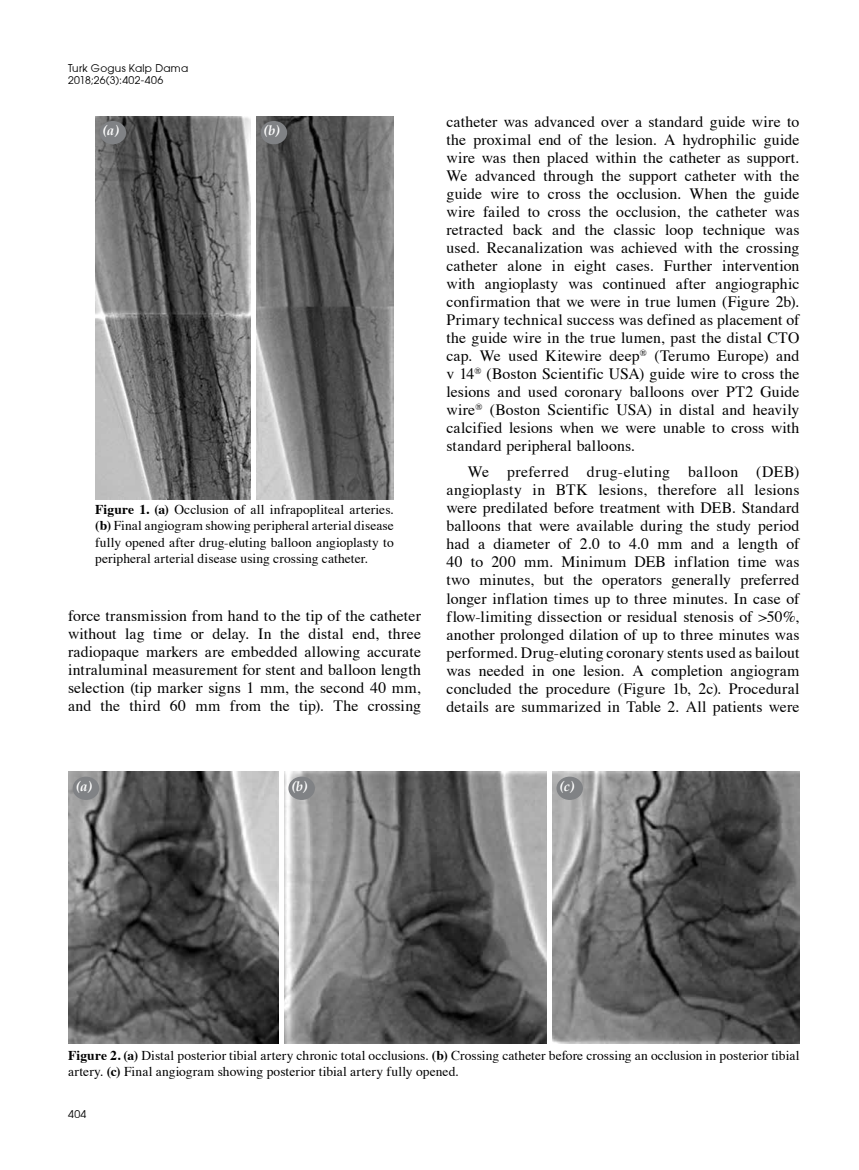
<style>
.page{position:relative;width:859px;height:1170px;background:#fff}
.page>*{position:absolute;margin:0;border:0;box-sizing:border-box;transform-origin:0 0}
.t1{font:15.75px/18px "Times";letter-spacing:.01em;color:#000;text-align:justify}
.t2{font:13.5px/16.5px "Times";letter-spacing:.005em;color:#000;text-align:justify}
.t3{font:italic 700 13.5px "Palatino";color:#fff}
.t4{font:10.5px/12.6px "Avant Garde";letter-spacing:.035em;color:#000}
.s1{font-weight:700}
</style>
<div class="page">
<img style="left:95px;top:116px;width:299px;height:383px">
<hr style="left:252px;top:115px;width:4px;height:385px;background:#fff">
<div style="left:100px;top:121px;width:26px;height:23px;background:#808285;border-radius:50%"></div>
<div style="left:261px;top:121px;width:26px;height:23px;background:#808285;border-radius:50%"></div>
<img style="left:68px;top:772px;width:731px;height:271px">
<div style="left:279px;top:770px;width:5px;height:275px;background:#fff"></div>
<div style="left:547px;top:770px;width:5px;height:275px;background:#fff"></div>
<div style="left:73px;top:776px;width:26px;height:23px;background:#808285;border-radius:50%"></div>
<div style="left:288px;top:776px;width:27px;height:23px;background:#808285;border-radius:50%"></div>
<div style="left:556px;top:776px;width:27px;height:23px;background:#808285;border-radius:50%"></div>
<p class="t4" style="left:68px;top:61px;width:122px">Turk Gogus Kalp Dama<br>2018;26(3):402-406</p>
<p class="t3" style="left:103px;top:122px;width:18px">(a)</p>
<p class="t3" style="left:264px;top:122px;width:17px">(b)</p>
<p class="t2" style="left:95px;top:501px;width:300px"><span class="s1">Figure 1. (a)</span> Occlusion of all infrapopliteal arteries. <span class="s1">(b)</span> Final angiogram showing peripheral arterial disease fully opened after drug-eluting balloon angioplasty to peripheral arterial disease using crossing catheter.</p>
<p class="t1" style="left:68px;top:606px;width:354px">force transmission from hand to the tip of the catheter without lag time or delay. In the distal end, three radiopaque markers are embedded allowing accurate intraluminal measurement for stent and balloon length selection (tip marker signs 1 mm, the second 40 mm, and the third 60 mm from the tip). The crossing</p>
<p class="t1" style="left:446px;top:112px;width:354px">catheter was advanced over a standard guide wire to the proximal end of the lesion. A hydrophilic guide wire was then placed within the catheter as support.<br>We advanced through the support catheter with the guide wire to cross the occlusion. When the guide wire failed to cross the occlusion, the catheter was retracted back and the classic loop technique was used. Recanalization was achieved with the crossing catheter alone in eight cases. Further intervention with angioplasty was continued after angiographic confirmation that we were in true lumen (Figure 2b).<br>Primary technical success was defined as placement of the guide wire in the true lumen, past the distal CTO cap. We used Kitewire deep<sup>®</sup> (Terumo Europe) and v 14<sup>®</sup> (Boston Scientific USA) guide wire to cross the lesions and used coronary balloons over PT2 Guide wire<sup>®</sup> (Boston Scientific USA) in distal and heavily calcified lesions when we were unable to cross with standard peripheral balloons.</p>
<p class="t1" style="left:446px;top:463px;width:354px;text-indent:21px">We preferred drug-eluting balloon (DEB) angioplasty in BTK lesions, therefore all lesions were predilated before treatment with DEB. Standard balloons that were available during the study period had a diameter of 2.0 to 4.0 mm and a length of 40 to 200 mm. Minimum DEB inflation time was two minutes, but the operators generally preferred longer inflation times up to three minutes. In case of flow-limiting dissection or residual stenosis of &gt;50%, another prolonged dilation of up to three minutes was performed. Drug-eluting coronary stents used as bailout was needed in one lesion. A completion angiogram concluded the procedure (Figure 1b, 2c). Procedural details are summarized in Table 2. All patients were</p>
<p class="t3" style="left:76px;top:777px;width:18px">(a)</p>
<p class="t3" style="left:291px;top:777px;width:17px">(b)</p>
<p class="t3" style="left:559px;top:777px;width:16px">(c)</p>
<p class="t2" style="left:68px;top:1046px;width:733px"><span class="s1">Figure 2. (a)</span> Distal posterior tibial artery chronic total occlusions. <span class="s1">(b)</span> Crossing catheter before crossing an occlusion in posterior tibial artery. <span class="s1">(c)</span> Final angiogram showing posterior tibial artery fully opened.</p>
<p class="t4" style="left:68px;top:1107px;width:20px">404</p>
</div>
